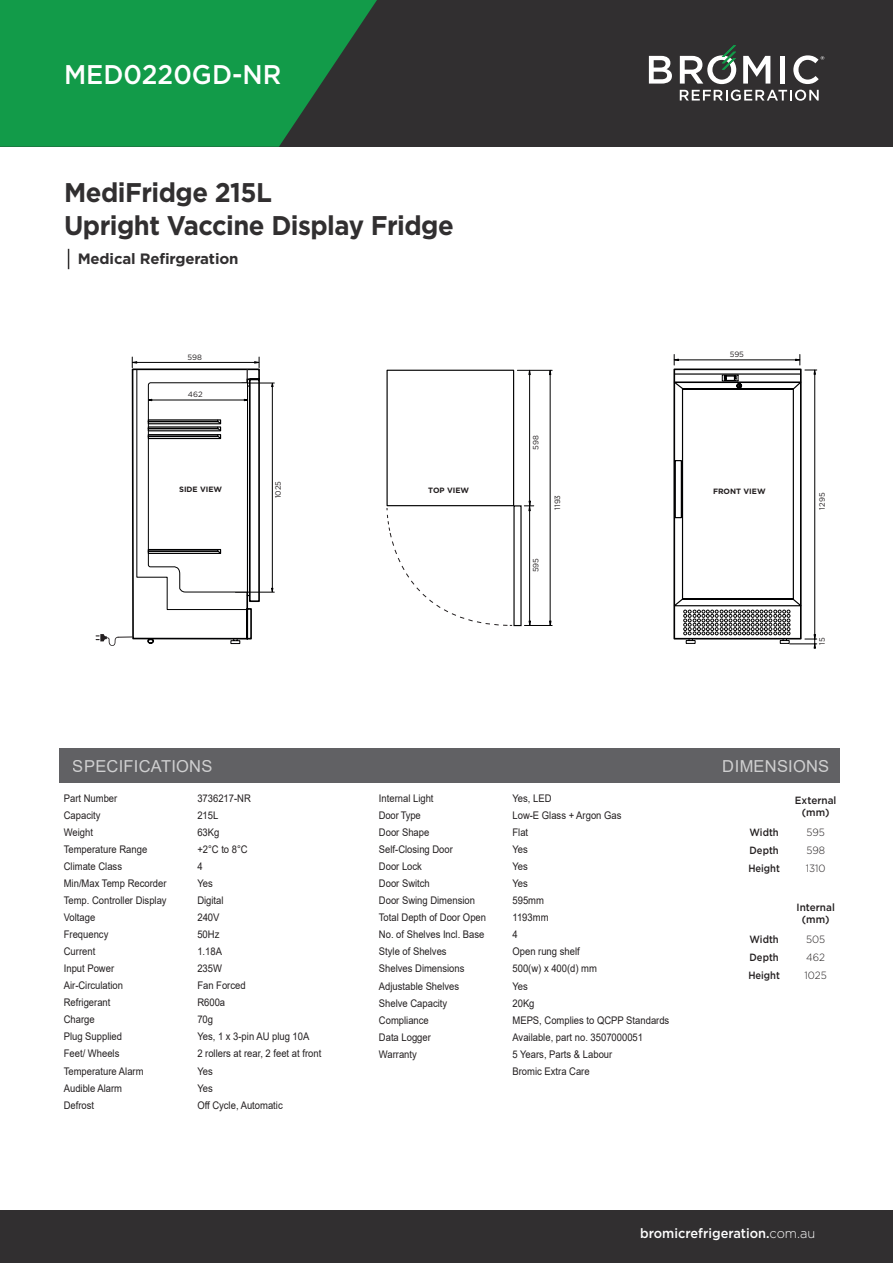
<style>
.page{position:relative;width:893px;height:1263px;background:#fff}
.page>*{position:absolute;margin:0;border:0;box-sizing:border-box;transform-origin:0 0}
.t1{font:700 27px "Gotham";letter-spacing:-.02em;color:#312f30;scale:.95 1}
.t2{font:500 27px "Gotham";color:#fff;scale:.95 1}
.t3{font:16.5px "Arial";letter-spacing:.015em;color:#fff}
.t4{font:700 15px "Gotham";letter-spacing:-.01em;color:#312f30}
.t5{font:500 13.5px "Gotham";color:#fff;scale:.95 1}
.t6{font:10.5px/17px "Arial";color:#231f20;scale:.9 1}
.t7{font:500 10.5px "Gotham";color:#231f20;scale:.9 1}
.t8{font:500 10.5px/12px "Gotham";color:#231f20;text-align:center;scale:.95 1}
.t9{font:300 10.5px "Gotham";color:#231f20;scale:.95 1}
.t10{font:10.5px "Arial";letter-spacing:-.02em;color:#231f20;scale:.9 1}
.t11{font:10.5px "Arial";color:#231f20;scale:.91 1}
.t12{font:7.65px "Gotham";color:#231f20}
.t13{font:700 7.65px "Gotham";color:#231f20}
.s1{font-weight:300}
</style>
<div class="page">
<div style="left:60px;top:748px;width:780px;height:35px;background:#616164"></div>
<div style="left:0;top:0;width:893px;height:147px;background:#312f30"></div>
<svg style="left:0;top:0;width:377px;height:147px;background:#158e46"></svg>
<svg style="left:649px;top:56px;width:23px;height:28px"></svg>
<svg style="left:743px;top:56px;width:27px;height:28px"></svg>
<div style="left:780px;top:56px;width:5px;height:28px;background:#fff"></div>
<svg style="left:793px;top:55px;width:31px;height:29px"></svg>
<svg style="left:680px;top:45px;width:56px;height:39px"></svg>
<svg style="left:680px;top:90px;width:139px;height:11px"></svg>
<svg style="left:68px;top:249px;width:1px;height:20px"></svg>
<div style="left:0;top:1211px;width:893px;height:52px;background:#312f30"></div>
<hr style="left:517px;top:370px;width:35px;height:1px;background:#000001">
<hr style="left:550px;top:375px;width:1px;height:250px;background:#000001">
<hr style="left:529px;top:375px;width:1px;height:250px;background:#000001">
<svg style="left:528px;top:369px;width:3px;height:6px"></svg>
<svg style="left:524px;top:620px;width:28px;height:6px"></svg>
<svg style="left:524px;top:500px;width:10px;height:11px"></svg>
<div style="left:386px;top:370px;width:128px;height:136px;border:1px solid #000001"></div>
<svg style="left:386px;top:508px;width:127px;height:118px"></svg>
<svg style="left:673px;top:354px;width:144px;height:295px"></svg>
<hr style="left:242px;top:383px;width:32px;height:1px;background:#000001">
<hr style="left:235px;top:592px;width:39px;height:1px;background:#000001">
<hr style="left:272px;top:387px;width:1px;height:201px;background:#000001">
<svg style="left:271px;top:382px;width:3px;height:5px"></svg>
<svg style="left:271px;top:587px;width:3px;height:6px"></svg>
<svg style="left:96px;top:357px;width:167px;height:289px"></svg>
<p class="t2" style="left:64px;top:57px;width:230px">MED0220GD-NR</p>
<p class="t1" style="left:64px;top:175px;width:220px">MediFridge 215L</p>
<p class="t1" style="left:64px;top:208px;width:412px">Upright Vaccine Display Fridge</p>
<p class="t4" style="left:78px;top:249px;width:162px">Medical Refirgeration</p>
<p class="t12" style="left:187px;top:352px;width:16px">598</p>
<p class="t12" style="left:188px;top:390px;width:16px">462</p>
<p class="t13" style="left:179px;top:484px;width:45px">SIDE VIEW</p>
<p class="t12" style="left:273px;top:498px;width:19px;rotate:-90deg">1025</p>
<p class="t13" style="left:428px;top:485px;width:42px">TOP VIEW</p>
<p class="t12" style="left:531px;top:450px;width:16px;rotate:-90deg">598</p>
<p class="t12" style="left:553px;top:510px;width:17px;rotate:-90deg">1193</p>
<p class="t12" style="left:531px;top:572px;width:16px;rotate:-90deg">595</p>
<p class="t12" style="left:730px;top:350px;width:16px">595</p>
<p class="t13" style="left:713px;top:486px;width:54px">FRONT VIEW</p>
<p class="t12" style="left:817px;top:510px;width:19px;rotate:-90deg">1295</p>
<p class="t12" style="left:817px;top:645px;width:9px;rotate:-90deg">15</p>
<h2 class="t3" style="left:73px;top:755px;width:141px">SPECIFICATIONS</h2>
<p class="t6" style="left:64px;top:789px;width:61px">Part Number</p>
<p class="t6" style="left:197px;top:789px;width:61px">3736217-NR</p>
<p class="t6" style="left:64px;top:806px;width:42px">Capacity</p>
<p class="t6" style="left:197px;top:806px;width:25px">215L</p>
<p class="t6" style="left:64px;top:823px;width:34px">Weight</p>
<p class="t6" style="left:197px;top:823px;width:26px">63Kg</p>
<p class="t6" style="left:64px;top:840px;width:94px">Temperature Range</p>
<p class="t6" style="left:197px;top:840px;width:57px">+2°C to 8°C</p>
<p class="t6" style="left:64px;top:857px;width:66px">Climate Class</p>
<p class="t6" style="left:197px;top:857px;width:7px">4</p>
<p class="t6" style="left:64px;top:874px;width:116px">Min/Max Temp Recorder</p>
<p class="t6" style="left:197px;top:874px;width:19px">Yes</p>
<p class="t6" style="left:64px;top:891px;width:116px">Temp. Controller Display</p>
<p class="t6" style="left:197px;top:891px;width:31px">Digital</p>
<p class="t6" style="left:64px;top:908px;width:37px">Voltage</p>
<p class="t11" style="left:197px;top:910px;width:26px">240V</p>
<p class="t6" style="left:64px;top:925px;width:51px">Frequency</p>
<p class="t6" style="left:197px;top:925px;width:26px">50Hz</p>
<p class="t6" style="left:64px;top:942px;width:37px">Current</p>
<p class="t6" style="left:197px;top:942px;width:29px">1.18A</p>
<p class="t6" style="left:64px;top:959px;width:58px">Input Power</p>
<p class="t6" style="left:197px;top:959px;width:29px">235W</p>
<p class="t6" style="left:64px;top:976px;width:67px">Air-Circulation</p>
<p class="t6" style="left:197px;top:976px;width:55px">Fan Forced</p>
<p class="t6" style="left:64px;top:993px;width:53px">Refrigerant</p>
<p class="t6" style="left:197px;top:993px;width:32px">R600a</p>
<p class="t6" style="left:64px;top:1010px;width:36px">Charge</p>
<p class="t6" style="left:197px;top:1010px;width:19px">70g</p>
<p class="t6" style="left:64px;top:1027px;width:66px">Plug Supplied</p>
<p class="t6" style="left:197px;top:1027px;width:126px">Yes, 1 x 3-pin AU plug 10A</p>
<p class="t6" style="left:64px;top:1044px;width:63px">Feet/ Wheels</p>
<p class="t6" style="left:197px;top:1044px;width:139px">2 rollers at rear, 2 feet at front</p>
<p class="t6" style="left:64px;top:1063px;width:90px">Temperature Alarm</p>
<p class="t6" style="left:197px;top:1063px;width:19px">Yes</p>
<p class="t6" style="left:64px;top:1080px;width:66px">Audible Alarm</p>
<p class="t6" style="left:197px;top:1080px;width:19px">Yes</p>
<p class="t6" style="left:64px;top:1097px;width:35px">Defrost</p>
<p class="t6" style="left:197px;top:1097px;width:96px">Off Cycle, Automatic</p>
<p class="t6" style="left:379px;top:789px;width:62px">Internal Light</p>
<p class="t6" style="left:512px;top:789px;width:45px">Yes, LED</p>
<p class="t10" style="left:379px;top:808px;width:48px">Door Type</p>
<p class="t6" style="left:512px;top:806px;width:123px">Low-E Glass + Argon Gas</p>
<p class="t6" style="left:379px;top:823px;width:58px">Door Shape</p>
<p class="t6" style="left:512px;top:823px;width:19px">Flat</p>
<p class="t6" style="left:379px;top:840px;width:84px">Self-Closing Door</p>
<p class="t6" style="left:512px;top:840px;width:19px">Yes</p>
<p class="t6" style="left:379px;top:857px;width:49px">Door Lock</p>
<p class="t6" style="left:512px;top:857px;width:19px">Yes</p>
<p class="t6" style="left:379px;top:874px;width:58px">Door Switch</p>
<p class="t6" style="left:512px;top:874px;width:19px">Yes</p>
<p class="t6" style="left:379px;top:891px;width:108px">Door Swing Dimension</p>
<p class="t6" style="left:512px;top:891px;width:37px">595mm</p>
<p class="t6" style="left:379px;top:908px;width:121px">Total Depth of Door Open</p>
<p class="t6" style="left:512px;top:908px;width:42px">1193mm</p>
<p class="t6" style="left:379px;top:925px;width:119px">No. of Shelves Incl. Base</p>
<p class="t6" style="left:512px;top:925px;width:7px">4</p>
<p class="t6" style="left:379px;top:942px;width:77px">Style of Shelves</p>
<p class="t6" style="left:512px;top:942px;width:76px">Open rung shelf</p>
<p class="t6" style="left:379px;top:960px;width:97px">Shelves Dimensions</p>
<p class="t6" style="left:512px;top:960px;width:95px">500(w) x 400(d) mm</p>
<p class="t6" style="left:379px;top:977px;width:91px">Adjustable Shelves</p>
<p class="t6" style="left:512px;top:977px;width:19px">Yes</p>
<p class="t6" style="left:379px;top:994px;width:77px">Shelve Capacity</p>
<p class="t6" style="left:512px;top:994px;width:26px">20Kg</p>
<p class="t6" style="left:379px;top:1011px;width:57px">Compliance</p>
<p class="t6" style="left:512px;top:1011px;width:176px">MEPS, Complies to QCPP Standards</p>
<p class="t6" style="left:379px;top:1028px;width:59px">Data Logger</p>
<p class="t6" style="left:512px;top:1028px;width:147px">Available, part no. 3507000051</p>
<p class="t6" style="left:379px;top:1045px;width:44px">Warranty</p>
<p class="t6" style="left:512px;top:1045px;width:112px">5 Years, Parts &amp; Labour<br>Bromic Extra Care</p>
<h2 class="t3" style="left:723px;top:755px;width:108px">DIMENSIONS</h2>
<p class="t7" style="left:750px;top:825px;width:34px">Width</p>
<p class="t7" style="left:750px;top:843px;width:34px">Depth</p>
<p class="t7" style="left:748px;top:861px;width:37px">Height</p>
<p class="t7" style="left:750px;top:932px;width:34px">Width</p>
<p class="t7" style="left:750px;top:950px;width:34px">Depth</p>
<p class="t7" style="left:748px;top:968px;width:37px">Height</p>
<p class="t8" style="left:795px;top:794px;width:45px">External (mm)</p>
<p class="t9" style="left:806px;top:825px;width:21px">595</p>
<p class="t9" style="left:806px;top:843px;width:21px">598</p>
<p class="t9" style="left:806px;top:861px;width:22px">1310</p>
<p class="t8" style="left:796px;top:901px;width:42px">Internal (mm)</p>
<p class="t9" style="left:806px;top:932px;width:22px">505</p>
<p class="t9" style="left:806px;top:950px;width:21px">462</p>
<p class="t9" style="left:804px;top:968px;width:25px">1025</p>
<p class="t5" style="left:640px;top:1224px;width:186px">bromicrefrigeration.<span class="s1">com.au</span></p>
</div>
